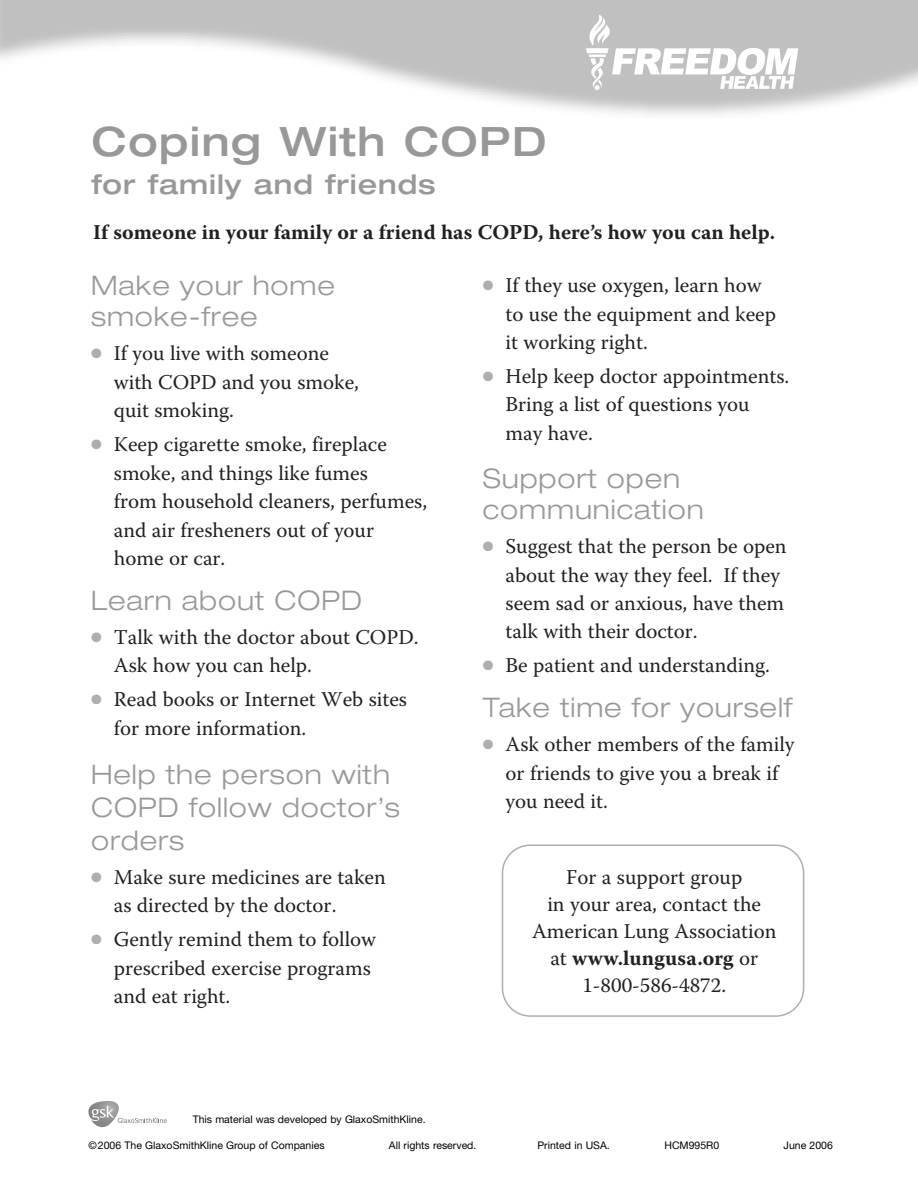
<style>
.page{position:relative;width:918px;height:1188px;background:#fff}
.page>*{position:absolute;margin:0;border:0;box-sizing:border-box;transform-origin:0 0}
.t1{font:500 expanded 40.5px "Helvetica Neue";letter-spacing:.035em;color:#989898}
.t2{font:300 expanded 27px/31.5px "Helvetica Neue";letter-spacing:.035em;color:#989898}
.t3{font:500 expanded 27px "Helvetica Neue";letter-spacing:.035em;color:#989898}
.t4{font:21px/28.5px "Warnock Pro";color:#212121}
.t5{font:700 21px "Warnock Pro";color:#212121}
.t6{font:10.5px "Helvetica Neue";color:#000}
.s1{color:#aeaeae}
.s2{font-weight:700}
</style>
<div class="page">
<svg style="left:586px;top:15px;width:212px;height:75px"></svg>
<svg style="left:502px;top:844px;width:302px;height:173px"></svg>
<svg style="left:88px;top:1101px;width:79px;height:26px"></svg>
<p class="t1" style="left:92px;top:127px;width:456px">Coping With COPD</p>
<h2 class="t3" style="left:92px;top:175px;width:346px">for family and friends</h2>
<h3 class="t5" style="left:93px;top:224px;width:684px">If someone in your family or a friend has COPD, here’s how you can help.</h3>
<p class="t2" style="left:91px;top:272px;width:245px">Make your home smoke-free</p>
<p class="t4" style="left:114px;top:341px;width:247px;text-indent:-23px"><span class="s1">●</span> If you live with someone with COPD and you smoke, quit smoking.</p>
<p class="t4" style="left:114px;top:432px;width:315px;text-indent:-23px"><span class="s1">●</span> Keep cigarette smoke, fireplace smoke, and things like fumes<br>from household cleaners, perfumes, and air fresheners out of your home or car.</p>
<p class="t2" style="left:91px;top:587px;width:273px">Learn about COPD</p>
<p class="t4" style="left:114px;top:624px;width:306px;text-indent:-23px"><span class="s1">●</span> Talk with the doctor about COPD.<br>Ask how you can help.</p>
<p class="t4" style="left:114px;top:687px;width:295px;text-indent:-23px"><span class="s1">●</span> Read books or Internet Web sites for more information.</p>
<p class="t2" style="left:91px;top:760px;width:310px;line-height:33px">Help the person with<br>COPD follow doctor’s orders</p>
<p class="t4" style="left:114px;top:864px;width:273px;text-indent:-23px"><span class="s1">●</span> Make sure medicines are taken as directed by the doctor.</p>
<p class="t4" style="left:114px;top:927px;width:264px;text-indent:-23px"><span class="s1">●</span> Gently remind them to follow prescribed exercise programs and eat right.</p>
<p class="t4" style="left:506px;top:273px;width:272px;text-indent:-23px"><span class="s1">●</span> If they use oxygen, learn how to use the equipment and keep it working right.</p>
<p class="t4" style="left:506px;top:364px;width:285px;text-indent:-23px"><span class="s1">●</span> Help keep doctor appointments.<br>Bring a list of questions you may have.</p>
<h2 class="t2" style="left:483px;top:465px;width:222px">Support open communication</h2>
<p class="t4" style="left:506px;top:534px;width:283px;text-indent:-23px"><span class="s1">●</span> Suggest that the person be open about the way they feel. If they seem sad or anxious, have them talk with their doctor.</p>
<p class="t4" style="left:483px;top:653px;width:289px"><span class="s1">●</span> Be patient and understanding.</p>
<h2 class="t2" style="left:483px;top:694px;width:311px">Take time for yourself</h2>
<p class="t4" style="left:506px;top:732px;width:290px;text-indent:-23px"><span class="s1">●</span> Ask other members of the family or friends to give you a break if you need it.</p>
<p class="t4" style="left:532px;top:865px;width:246px;line-height:27px;text-align:center">For a support group<br>in your area, contact the<br>American Lung Association at <span class="s2">www.lungusa.org</span> or<br>1-800-586-4872.</p>
<p class="t6" style="left:193px;top:1116px;width:235px">This material was developed by GlaxoSmithKline.</p>
<p class="t6" style="left:89px;top:1142px;width:238px">©2006 The GlaxoSmithKline Group of Companies</p>
<p class="t6" style="left:389px;top:1142px;width:89px">All rights reserved.</p>
<p class="t6" style="left:538px;top:1142px;width:74px">Printed in USA.</p>
<p class="t6" style="left:664px;top:1142px;width:56px">HCM995R0</p>
<p class="t6" style="left:784px;top:1142px;width:51px">June 2006</p>
</div>
